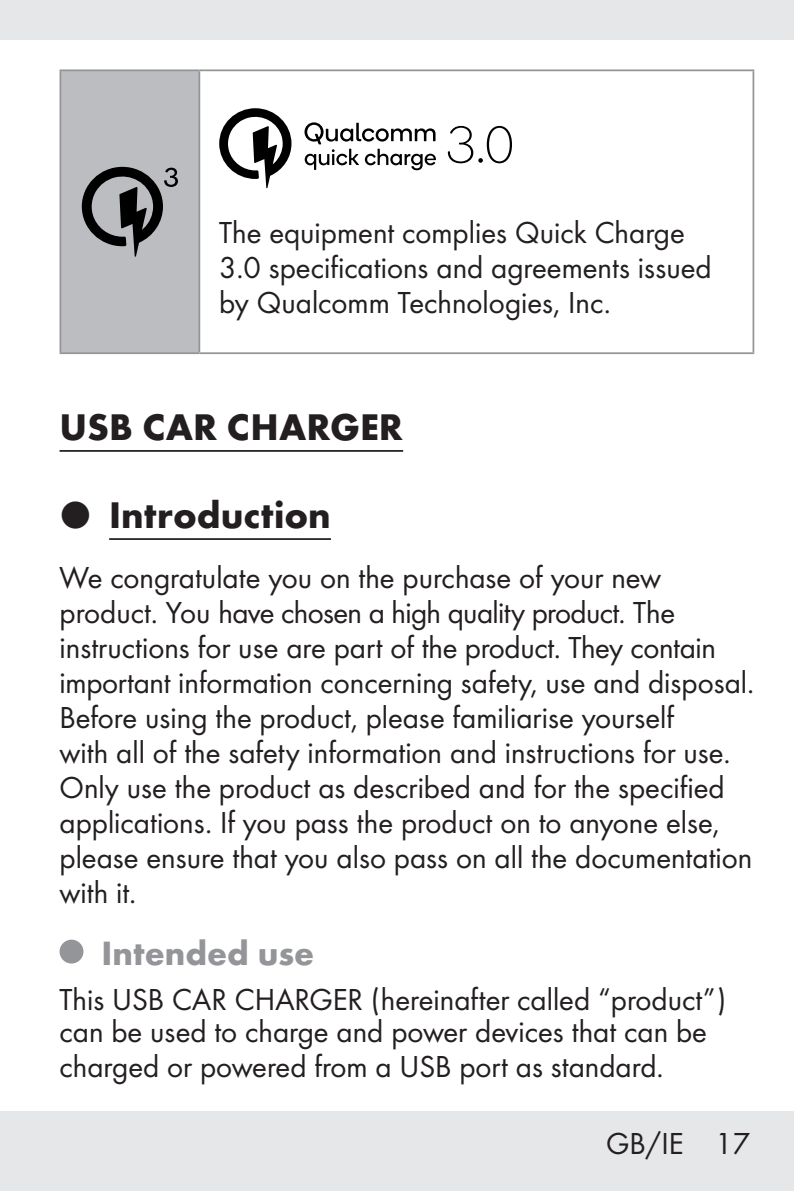
<style>
.page{position:relative;width:794px;height:1191px;background:#fff}
.page>*{position:absolute;margin:0;border:0;box-sizing:border-box;transform-origin:0 0}
.t1{font:700 38.5px "Futura";color:#231f20}
.t2{font:700 35px "Futura";color:#939598}
.t3{font:31.5px/35px "Futura Boo";color:#231f20}
.s1{font-family:"European Pi Three";font-weight:400}
</style>
<div class="page">
<div style="left:0;top:1111px;width:794px;height:80px;background:#e6e7e9"></div>
<div style="left:0;top:0;width:794px;height:40px;background:#e6e7e9"></div>
<hr style="left:60px;top:450px;width:343px;height:2px;background:#231f20">
<hr style="left:109px;top:538px;width:222px;height:2px;background:#231f20">
<div style="left:60px;top:939px;width:23px;height:24px;background:#939598;border-radius:50%"></div>
<div style="left:60px;top:70px;width:139px;height:283px;background:#bcbdc0"></div>
<hr style="left:60px;top:69px;width:139px;height:2px;background:#939598">
<hr style="left:60px;top:71px;width:1px;height:281px;background:#939598">
<hr style="left:199px;top:69px;width:555px;height:2px;background:#939598">
<hr style="left:198px;top:71px;width:2px;height:281px;background:#939598">
<hr style="left:752px;top:71px;width:2px;height:281px;background:#939598">
<hr style="left:60px;top:352px;width:139px;height:2px;background:#939598">
<hr style="left:199px;top:352px;width:555px;height:2px;background:#939598">
<svg style="left:82px;top:167px;width:96px;height:90px"></svg>
<svg style="left:219px;top:108px;width:72px;height:80px"></svg>
<svg style="left:304px;top:122px;width:132px;height:48px"></svg>
<svg style="left:448px;top:126px;width:64px;height:37px"></svg>
<p class="t3" style="left:219px;top:213px;width:494px">The equipment complies Quick Charge<br>3.0 specifications and agreements issued by Qualcomm Technologies, Inc.</p>
<p class="t1" style="left:60px;top:399px;width:345px">USB CAR CHARGER</p>
<p class="t1" style="left:60px;top:487px;width:273px"><span class="s1">P</span> Introduction</p>
<p class="t3" style="left:60px;top:558px;width:696px">We congratulate you on the purchase of your new product. You have chosen a high quality product. The instructions for use are part of the product. They contain important information concerning safety, use and disposal.<br>Before using the product, please familiarise yourself<br>with all of the safety information and instructions for use.<br>Only use the product as described and for the specified applications. If you pass the product on to anyone else, please ensure that you also pass on all the documentation with it.</p>
<p class="t2" style="left:102px;top:927px;width:214px">Intended use</p>
<p class="t3" style="left:60px;top:982px;width:668px;line-height:31.5px">This USB CAR CHARGER (hereinafter called “product”) can be used to charge and power devices that can be</p>
<p class="t3" style="left:60px;top:1046px;width:605px">charged or powered from a USB port as standard.</p>
<p class="t3" style="left:606px;top:1124px;width:145px">GB/IE 17</p>
</div>
